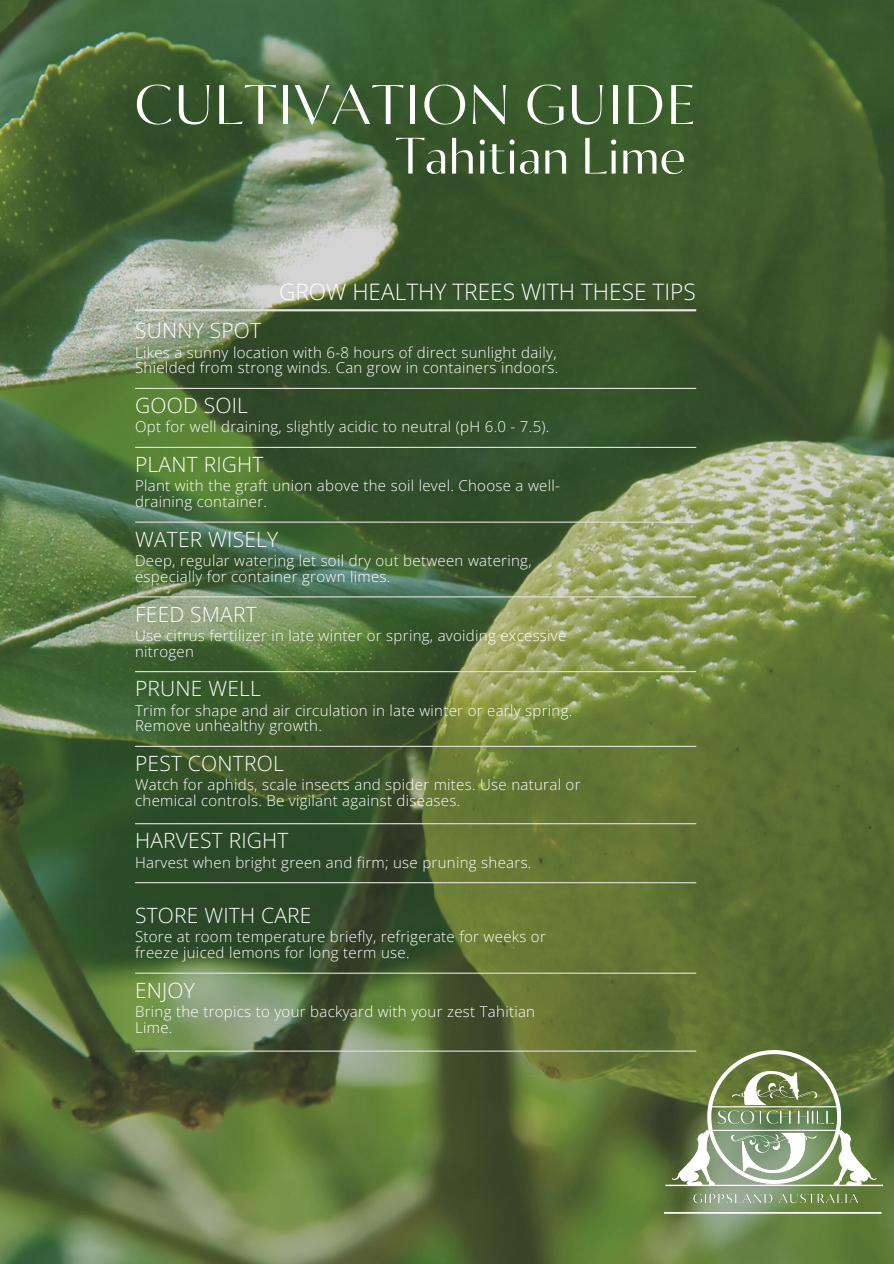
<style>
.page{position:relative;width:894px;height:1264px;background:#fff}
.page>*{position:absolute;margin:0;border:0;box-sizing:border-box;transform-origin:0 0}
.t1{font:55.5px "Circe Contrast";letter-spacing:.025em;color:#fff}
.t2{font:51px "Circe Contrast";color:#fff}
.t3{font:300 22.65px "Open Sans";color:#fff}
.t4{font:300 21px "Open Sans";letter-spacing:.01em;color:#fff}
.t5{font:300 15px/15.8px "Open Sans";letter-spacing:.02em;color:#fff}
</style>
<div class="page">
<img style="left:0;top:0;width:893px;height:1263px">
<hr style="left:135px;top:309px;width:561px;height:2px;background:#e4e2dd">
<hr style="left:135px;top:388px;width:561px;height:1px;background:#e4e2dd">
<hr style="left:135px;top:447px;width:561px;height:1px;background:#e4e2dd">
<hr style="left:135px;top:521px;width:561px;height:1px;background:#e4e2dd">
<hr style="left:135px;top:596px;width:561px;height:1px;background:#e4e2dd">
<hr style="left:135px;top:671px;width:561px;height:1px;background:#e4e2dd">
<hr style="left:135px;top:745px;width:561px;height:2px;background:#e4e2dd">
<hr style="left:135px;top:823px;width:561px;height:1px;background:#e4e2dd">
<hr style="left:135px;top:882px;width:561px;height:1px;background:#e4e2dd">
<hr style="left:135px;top:972px;width:561px;height:1px;background:#e4e2dd">
<hr style="left:135px;top:1050px;width:561px;height:1px;background:#e4e2dd">
<img style="left:652px;top:1017px;width:241px;height:242px">
<p class="t1" style="left:134px;top:73px;width:563px">CULTIVATION GUIDE</p>
<p class="t2" style="left:396px;top:126px;width:291px">Tahitian Lime</p>
<p class="t3" style="left:279px;top:276px;width:418px">GROW HEALTHY TREES WITH THESE TIPS</p>
<p class="t4" style="left:135px;top:316px;width:128px">SUNNY SPOT</p>
<p class="t5" style="left:135px;top:344px;width:425px">Likes a sunny location with 6-8 hours of direct sunlight daily,<br>Shielded from strong winds. Can grow in containers indoors.</p>
<p class="t4" style="left:135px;top:390px;width:114px">GOOD SOIL</p>
<p class="t5" style="left:135px;top:418px;width:416px">Opt for well draining, slightly acidic to neutral (pH 6.0 - 7.5).</p>
<p class="t4" style="left:135px;top:449px;width:130px">PLANT RIGHT</p>
<p class="t5" style="left:135px;top:477px;width:426px">Plant with the graft union above the soil level. Choose a well&shy;draining container.</p>
<p class="t4" style="left:135px;top:524px;width:145px">WATER WISELY</p>
<p class="t5" style="left:135px;top:552px;width:398px">Deep, regular watering let soil dry out between watering, especially for container grown limes.</p>
<p class="t4" style="left:135px;top:599px;width:123px">FEED SMART</p>
<p class="t5" style="left:135px;top:627px;width:432px">Use citrus fertilizer in late winter or spring, avoiding excessive nitrogen</p>
<p class="t4" style="left:135px;top:674px;width:127px">PRUNE WELL</p>
<p class="t5" style="left:135px;top:701px;width:438px">Trim for shape and air circulation in late winter or early spring.<br>Remove unhealthy growth.</p>
<p class="t4" style="left:135px;top:748px;width:150px">PEST CONTROL</p>
<p class="t5" style="left:135px;top:776px;width:447px">Watch for aphids, scale insects and spider mites. Use natural or chemical controls. Be vigilant against diseases.</p>
<p class="t4" style="left:135px;top:826px;width:155px">HARVEST RIGHT</p>
<p class="t5" style="left:135px;top:853px;width:398px">Harvest when bright green and firm; use pruning shears.</p>
<p class="t4" style="left:135px;top:900px;width:178px">STORE WITH CARE</p>
<p class="t5" style="left:135px;top:928px;width:412px">Store at room temperature briefly, refrigerate for weeks or freeze juiced lemons for long term use.</p>
<p class="t4" style="left:135px;top:975px;width:61px">ENJOY</p>
<p class="t5" style="left:135px;top:1003px;width:401px">Bring the tropics to your backyard with your zest Tahitian<br>Lime.</p>
</div>
